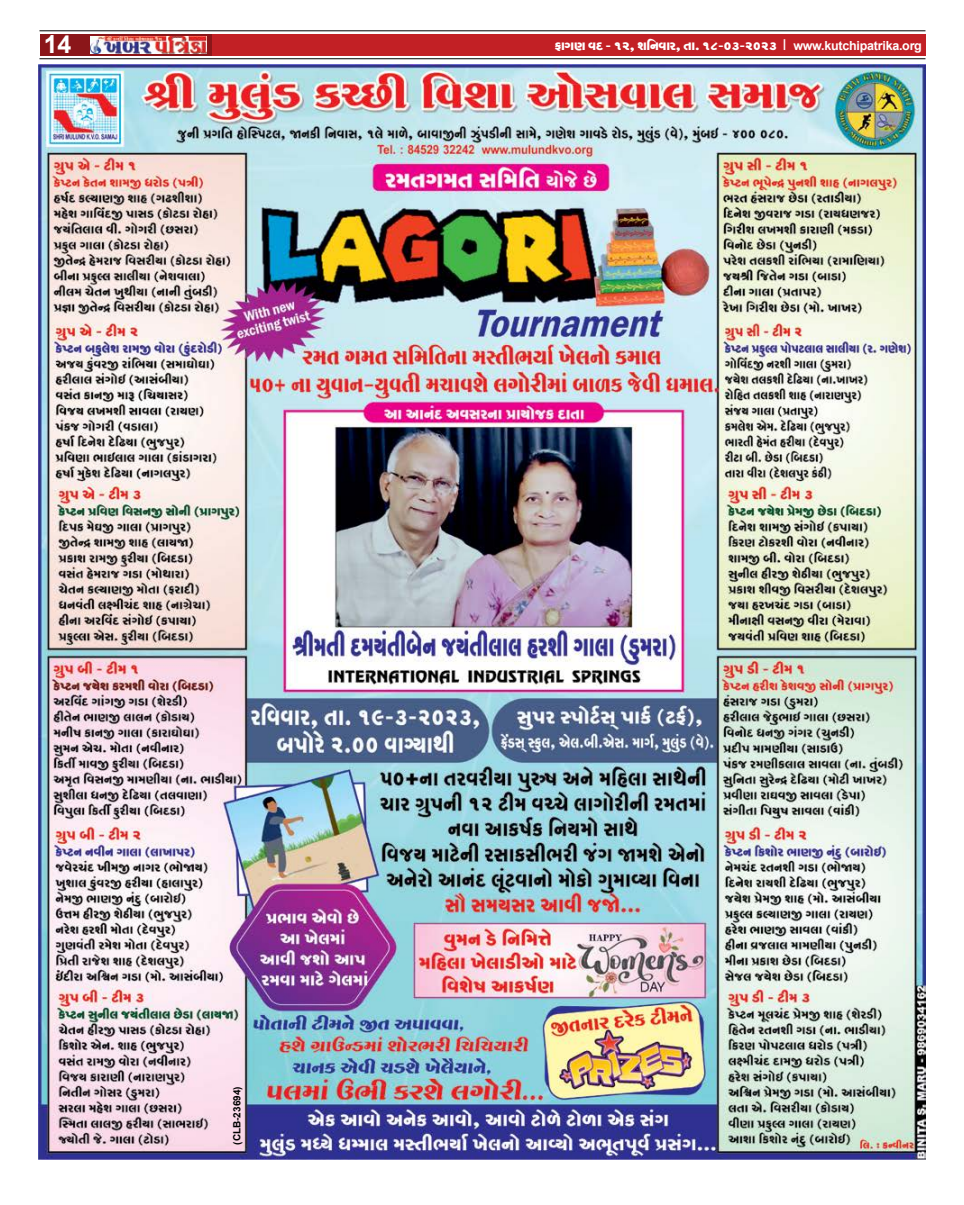
<style>
.page{position:relative;width:964px;height:1205px;background:#fff}
.page>*{position:absolute;margin:0;border:0;box-sizing:border-box;transform-origin:0 0}
.t1{font:700 25px "Arial";color:#fff}
.t2{font:15px "SHREE GUJ7";letter-spacing:-.02em;color:#fff}
.t3{font:700 10px "Arial";color:#000}
.s1{font-family:"Arial"}
.s2{font-family:"Arial";font-weight:700;font-size:12.5px}
</style>
<div class="page">
<div style="left:40px;top:34px;width:172px;height:21px;background:#8b1619"></div>
<div style="left:212px;top:34px;width:714px;height:21px;background:#c22025"></div>
<hr style="left:39px;top:58px;width:886px;height:1px;background:#000">
<hr style="left:39px;top:30px;width:886px;height:1px;background:#000">
<img style="left:90px;top:36px;width:116px;height:17px">
<img style="left:39px;top:64px;width:886px;height:1095px">
<h1 class="t1" style="left:44px;top:27px;width:29px">14</h1>
<p class="t2" style="left:555px;top:38px;width:369px">apNZ hv$ - 12, ir“hpf, sp. 18-03-2023 <span class="s1">I</span> <span class="s2">www.kutchipatrika.org</span></p>
<p class="t3" style="left:230px;top:1144px;width:60px;rotate:-90deg">(CLB-23694)</p>
</div>
